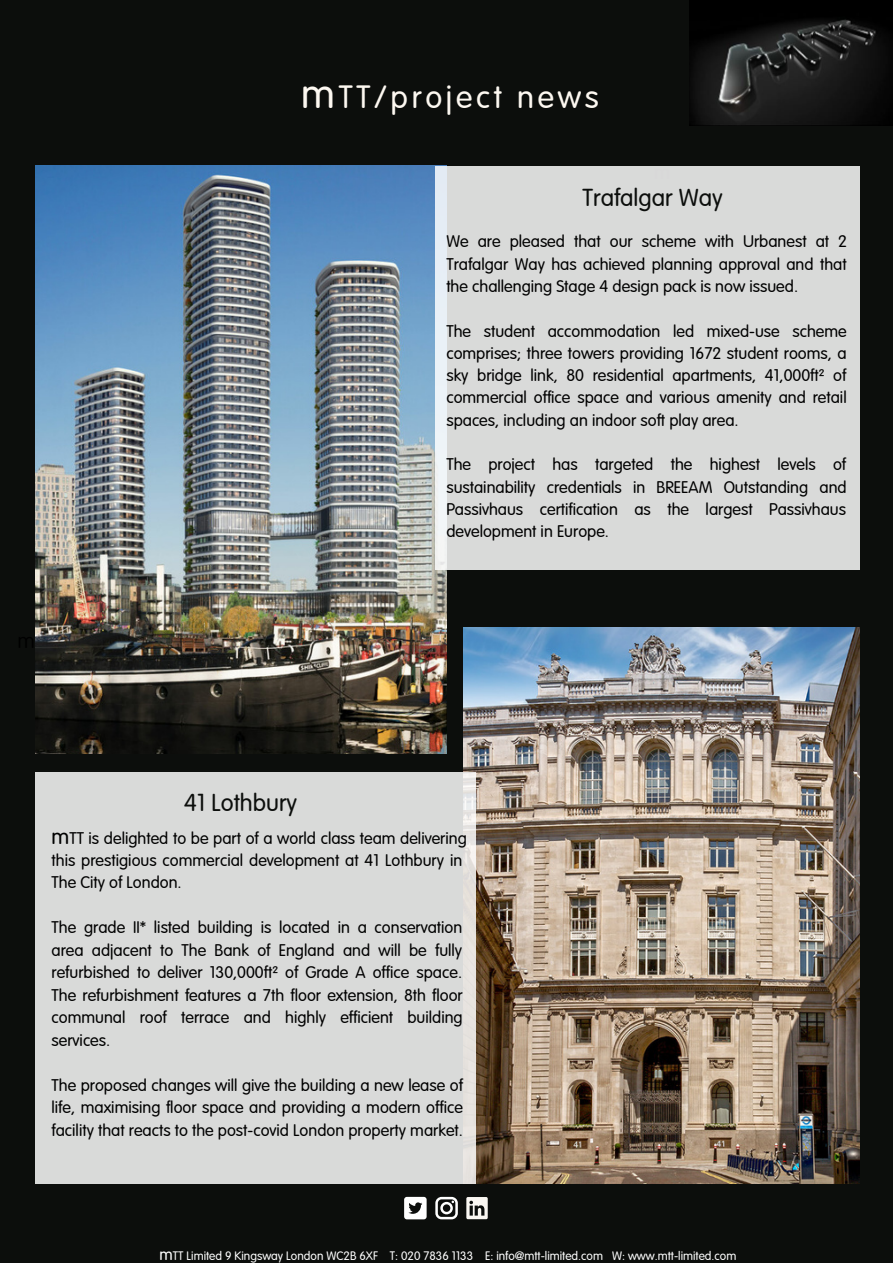
<style>
.page{position:relative;width:893px;height:1264px;background:#fff}
.page>*{position:absolute;margin:0;border:0;box-sizing:border-box;transform-origin:0 0}
.t1{font:31.5px "VAG Rounded LT Light";letter-spacing:.115em;color:#fdf8f1}
.t2{font:24px "VAG Rounded LT Light";color:#0c0e0c}
.t3{font:16.5px/22.5px "VAG Rounded LT Light";color:#000;text-align:justify}
.t4{font:12px "VAG Rounded LT Light";color:#fff}
.s1{font-size:40.5px}
.s2{font-size:21.3px}
.s3{font-size:16.05px}
</style>
<div class="page">
<div style="left:0;top:0;width:892px;height:1262px;background:#0c0e0c"></div>
<img style="left:35px;top:166px;width:411px;height:587px">
<img style="left:463px;top:627px;width:396px;height:556px">
<img style="left:689px;top:0;width:203px;height:126px">
<div style="left:35px;top:772px;width:441px;height:411px;background:#d9dad9"></div>
<div style="left:435px;top:166px;width:424px;height:403px;background:#d9dad9"></div>
<svg style="left:466px;top:1197px;width:21px;height:22px"></svg>
<svg style="left:404px;top:1196px;width:22px;height:23px"></svg>
<svg style="left:435px;top:1196px;width:23px;height:23px"></svg>
<h1 class="t1" style="left:301px;top:78px;width:299px"><span class="s1">m</span>TT/project news</h1>
<h2 class="t2" style="left:582px;top:184px;width:142px">Trafalgar Way</h2>
<p class="t3" style="left:446px;top:230px;width:402px">We are pleased that our scheme with Urbanest at 2<br>Trafalgar Way has achieved planning approval and that the challenging Stage 4 design pack is now issued.</p>
<p class="t3" style="left:446px;top:319px;width:402px">The student accommodation led mixed-use scheme comprises; three towers providing 1672 student rooms, a sky bridge link, 80 residential apartments, 41,000ft² of commercial office space and various amenity and retail spaces, including an indoor soft play area.</p>
<p class="t3" style="left:446px;top:453px;width:402px">The project has targeted the highest levels of sustainability credentials in BREEAM Outstanding and Passivhaus certification as the largest Passivhaus development in Europe.</p>
<h2 class="t2" style="left:184px;top:789px;width:115px">41 Lothbury</h2>
<p class="t3" style="left:52px;top:826px;width:417px;text-align:left"><span class="s2">m</span>TT is delighted to be part of a world class team delivering this prestigious commercial development at 41 Lothbury in<br>The City of London.</p>
<p class="t3" style="left:52px;top:916px;width:413px">The grade II* listed building is located in a conservation area adjacent to The Bank of England and will be fully refurbished to deliver 130,000ft² of Grade A office space.<br>The refurbishment features a 7th floor extension, 8th floor communal roof terrace and highly efficient building services.</p>
<p class="t3" style="left:52px;top:1073px;width:413px">The proposed changes will give the building a new lease of life, maximising floor space and providing a modern office facility that reacts to the post-covid London property market.</p>
<p class="t4" style="left:160px;top:1248px;width:578px"><span class="s3">m</span>TT Limited 9 Kingsway London WC2B 6XF T: 020 7836 1133 E: info@mtt-limited.com W: www.mtt-limited.com</p>
</div>
